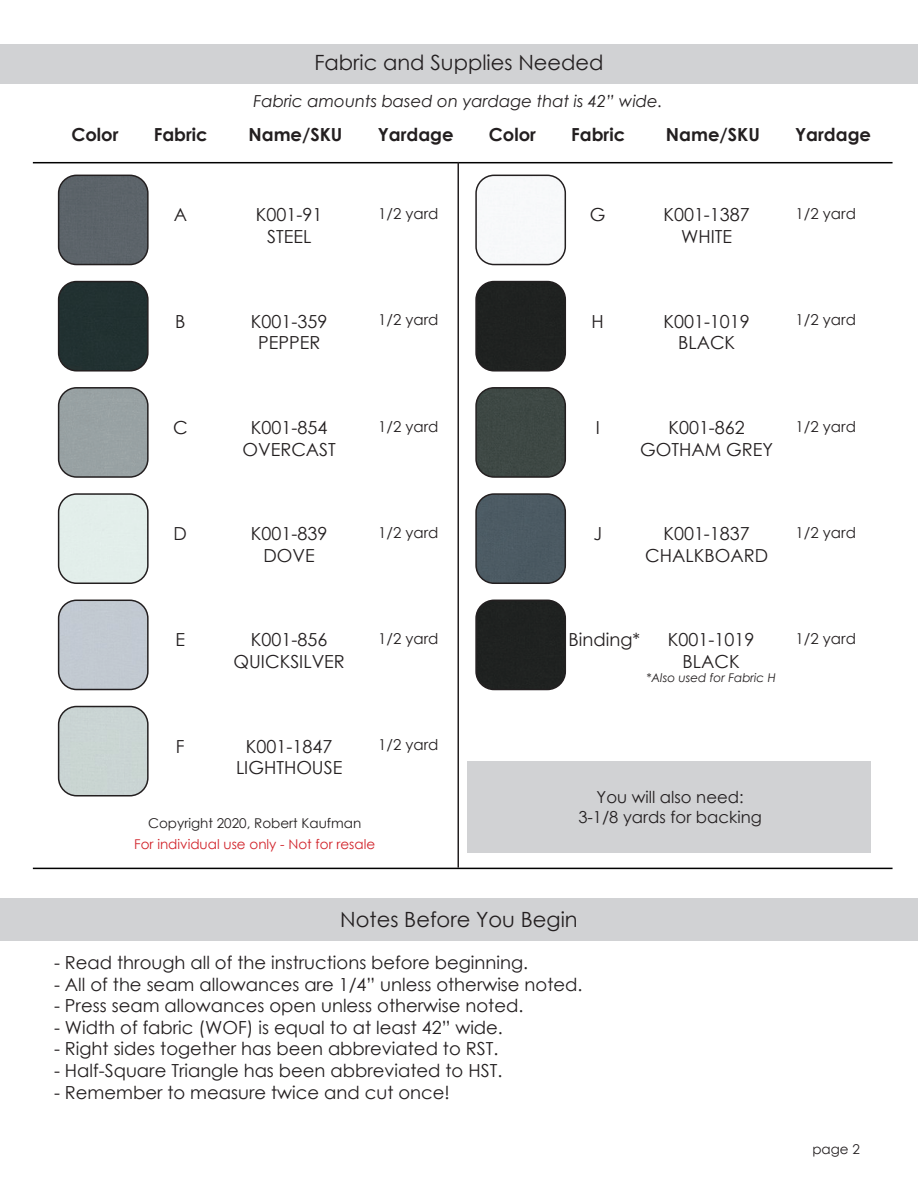
<style>
.page{position:relative;width:918px;height:1188px;background:#fff}
.page>*{position:absolute;margin:0;border:0;box-sizing:border-box;transform-origin:0 0}
.t1{font:21px "Century Gothic";color:#231f20}
.t2{font:18px/21.6px "Century Gothic";color:#231f20;text-align:center}
.t3{font:700 18px "Century Gothic";color:#231f20}
.t4{font:italic 16.5px "Century Gothic";color:#231f20}
.t5{font:16.5px/19.8px "Century Gothic";color:#231f20;text-align:center}
.t6{font:15px "Century Gothic";color:#231f20}
.t7{font:13.5px "Century Gothic";color:#d1232a}
.t8{font:13.5px "Century Gothic";color:#231f20}
.t9{font:italic 12px "Century Gothic";color:#231f20}
</style>
<div class="page">
<div style="left:0;top:44px;width:918px;height:40px;background:#d1d2d4"></div>
<hr style="left:33px;top:162px;width:860px;height:1px;background:#000">
<hr style="left:33px;top:868px;width:860px;height:1px;background:#000">
<hr style="left:458px;top:162px;width:1px;height:706px;background:#231f20">
<div style="left:59px;top:175px;width:87px;height:90px;background:#5c646a"></div>
<div style="left:58px;top:175px;width:91px;height:90px;border:2px solid #231f20;border-radius:18px"></div>
<img style="left:478px;top:175px;width:87px;height:90px">
<div style="left:475px;top:175px;width:91px;height:90px;border:2px solid #231f20;border-radius:18px"></div>
<div style="left:59px;top:282px;width:87px;height:87px;background:#213131"></div>
<div style="left:58px;top:281px;width:91px;height:91px;border:2px solid #231f20;border-radius:18px"></div>
<div style="left:478px;top:282px;width:87px;height:87px;background:#1f2120"></div>
<div style="left:475px;top:281px;width:91px;height:91px;border:2px solid #231f20;border-radius:18px"></div>
<div style="left:59px;top:388px;width:87px;height:87px;background:#98a2a3"></div>
<div style="left:58px;top:387px;width:91px;height:91px;border:2px solid #231f20;border-radius:18px"></div>
<div style="left:59px;top:496px;width:87px;height:87px;background:#e2eeea"></div>
<div style="left:58px;top:493px;width:91px;height:91px;border:2px solid #231f20;border-radius:18px"></div>
<div style="left:59px;top:600px;width:87px;height:90px;background:#c2c9d1"></div>
<div style="left:58px;top:600px;width:91px;height:90px;border:2px solid #231f20;border-radius:18px"></div>
<div style="left:59px;top:707px;width:87px;height:89px;background:#cad5d3"></div>
<div style="left:58px;top:706px;width:91px;height:90px;border:2px solid #231f20;border-radius:18px"></div>
<div style="left:478px;top:388px;width:87px;height:87px;background:#3e4844"></div>
<div style="left:475px;top:387px;width:91px;height:91px;border:2px solid #231f20;border-radius:18px"></div>
<div style="left:478px;top:496px;width:87px;height:87px;background:#4c5a63"></div>
<div style="left:475px;top:493px;width:91px;height:91px;border:2px solid #231f20;border-radius:18px"></div>
<div style="left:478px;top:600px;width:87px;height:90px;background:#1f2220"></div>
<div style="left:475px;top:600px;width:91px;height:90px;border:2px solid #231f20;border-radius:18px"></div>
<div style="left:467px;top:761px;width:404px;height:92px;background:#d1d2d4"></div>
<div style="left:0;top:898px;width:918px;height:43px;background:#d1d2d4"></div>
<p class="t1" style="left:314px;top:47px;width:291px">Fabric and Supplies Needed</p>
<p class="t4" style="left:253px;top:90px;width:411px">Fabric amounts based on yardage that is 42” wide.</p>
<p class="t3" style="left:71px;top:121px;width:49px">Color</p>
<p class="t3" style="left:154px;top:121px;width:56px">Fabric</p>
<p class="t3" style="left:248px;top:121px;width:95px">Name/SKU</p>
<p class="t3" style="left:378px;top:121px;width:77px">Yardage</p>
<p class="t3" style="left:489px;top:121px;width:49px">Color</p>
<p class="t3" style="left:571px;top:121px;width:55px">Fabric</p>
<p class="t3" style="left:666px;top:121px;width:95px">Name/SKU</p>
<p class="t3" style="left:795px;top:121px;width:77px">Yardage</p>
<p class="t6" style="left:378px;top:203px;width:62px">1/2 yard</p>
<p class="t6" style="left:796px;top:203px;width:62px">1/2 yard</p>
<p class="t2" style="left:256px;top:204px;width:68px">K001-91<br>STEEL</p>
<p class="t2" style="left:663px;top:204px;width:88px">K001-1387<br>WHITE</p>
<p class="t2" style="left:174px;top:204px;width:15px">A</p>
<p class="t2" style="left:590px;top:204px;width:17px">G</p>
<p class="t6" style="left:378px;top:310px;width:62px">1/2 yard</p>
<p class="t6" style="left:796px;top:310px;width:62px">1/2 yard</p>
<p class="t2" style="left:251px;top:310px;width:78px">K001-359<br>PEPPER</p>
<p class="t2" style="left:663px;top:310px;width:88px">K001-1019<br>BLACK</p>
<p class="t2" style="left:175px;top:310px;width:12px">B</p>
<p class="t2" style="left:592px;top:310px;width:14px">H</p>
<p class="t2" style="left:173px;top:416px;width:16px">C</p>
<p class="t2" style="left:242px;top:416px;width:95px">K001-854<br>OVERCAST</p>
<p class="t6" style="left:378px;top:416px;width:62px">1/2 yard</p>
<p class="t2" style="left:596px;top:416px;width:6px">I</p>
<p class="t2" style="left:640px;top:416px;width:135px">K001-862<br>GOTHAM GREY</p>
<p class="t6" style="left:796px;top:416px;width:62px">1/2 yard</p>
<p class="t2" style="left:174px;top:523px;width:15px">D</p>
<p class="t2" style="left:251px;top:523px;width:78px">K001-839<br>DOVE</p>
<p class="t6" style="left:378px;top:522px;width:62px">1/2 yard</p>
<p class="t2" style="left:593px;top:523px;width:10px">J</p>
<p class="t2" style="left:645px;top:523px;width:124px">K001-1837<br>CHALKBOARD</p>
<p class="t6" style="left:796px;top:522px;width:62px">1/2 yard</p>
<p class="t2" style="left:176px;top:629px;width:11px">E</p>
<p class="t2" style="left:176px;top:735px;width:10px">F</p>
<p class="t2" style="left:234px;top:629px;width:113px">K001-856<br>QUICKSILVER</p>
<p class="t2" style="left:236px;top:735px;width:108px">K001-1847<br>LIGHTHOUSE</p>
<p class="t6" style="left:378px;top:628px;width:62px">1/2 yard</p>
<p class="t6" style="left:378px;top:735px;width:62px">1/2 yard</p>
<p class="t8" style="left:148px;top:813px;width:215px">Copyright 2020, Robert Kaufman</p>
<p class="t7" style="left:134px;top:834px;width:243px">For individual use only - Not for resale</p>
<p class="t2" style="left:569px;top:629px;width:73px">Binding*</p>
<p class="t2" style="left:668px;top:629px;width:88px">K001-1019<br>BLACK</p>
<p class="t9" style="left:646px;top:670px;width:131px">*Also used for Fabric H</p>
<p class="t6" style="left:796px;top:628px;width:62px">1/2 yard</p>
<p class="t5" style="left:578px;top:787px;width:185px">You will also need:<br>3-1/8 yards for backing</p>
<p class="t1" style="left:340px;top:905px;width:239px">Notes Before You Begin</p>
<p class="t2" style="left:54px;top:951px;width:476px">- Read through all of the instructions before beginning.</p>
<p class="t2" style="left:54px;top:973px;width:530px">- All of the seam allowances are 1/4” unless otherwise noted.</p>
<p class="t2" style="left:54px;top:995px;width:471px">- Press seam allowances open unless otherwise noted.</p>
<p class="t2" style="left:54px;top:1016px;width:450px">- Width of fabric (WOF) is equal to at least 42” wide.</p>
<p class="t2" style="left:54px;top:1038px;width:446px">- Right sides together has been abbreviated to RST.</p>
<p class="t2" style="left:54px;top:1059px;width:450px">- Half-Square Triangle has been abbreviated to HST.</p>
<p class="t2" style="left:54px;top:1081px;width:397px">- Remember to measure twice and cut once!</p>
<p class="t8" style="left:812px;top:1140px;width:49px">page 2</p>
</div>
